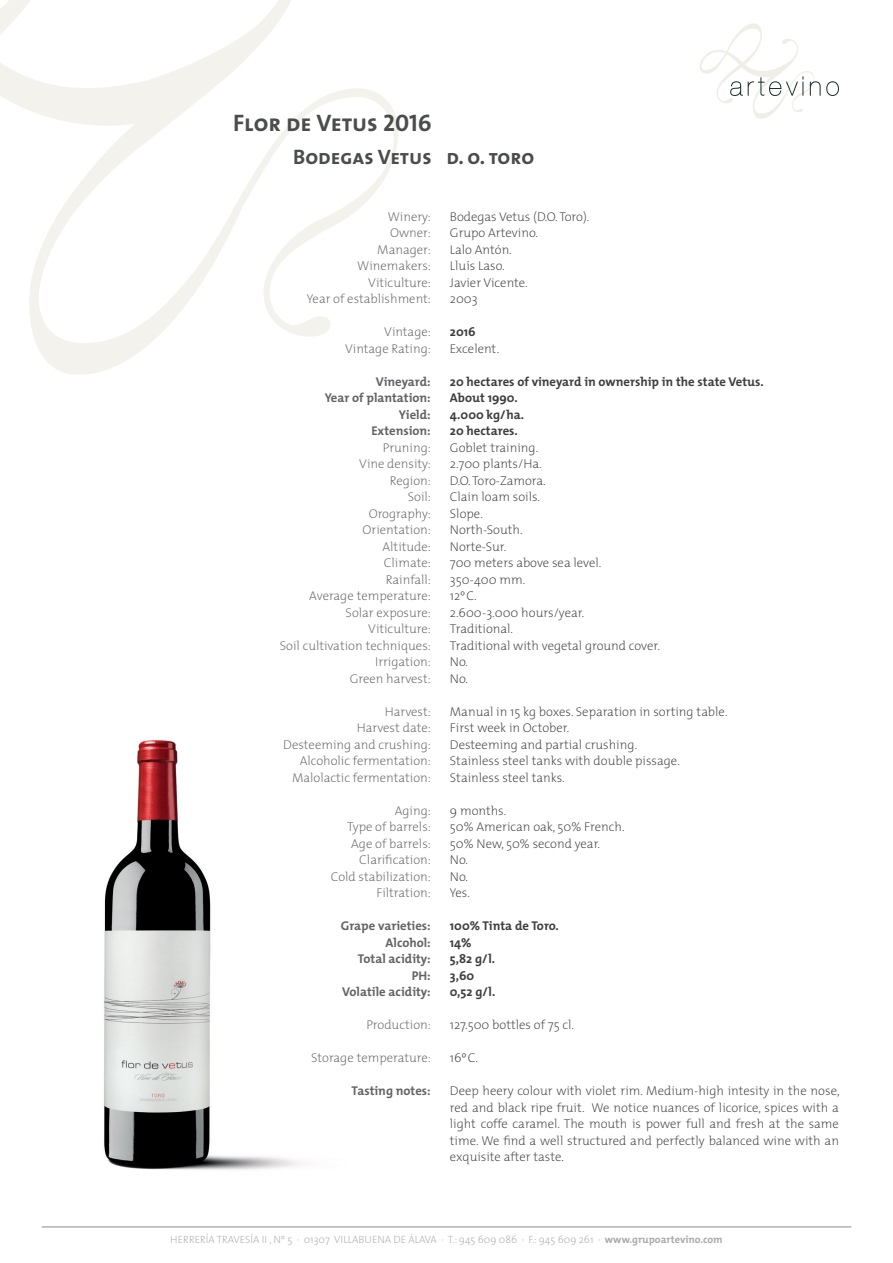
<style>
.page{position:relative;width:893px;height:1263px;background:#fff}
.page>*{position:absolute;margin:0;border:0;box-sizing:border-box;transform-origin:0 0}
.t1{font:24px "The Mix Bold Caps";color:#4b4c4d}
.t2{font:21px "The Mix Bold Caps";color:#4b4c4d}
.t3{font:200 12.75px/16.5px "The Mix";color:#3e3e3f;text-align:justify}
.t4{font:200 12.75px "The Mix";color:#636366}
.t5{font:700 12.75px "The Mix";color:#3e3e3f}
.t6{font:700 12.75px "The Mix";color:#636366}
.t7{font:200 10.5px "The Mix";color:#a8a9ad}
.s1{font-weight:700}
</style>
<div class="page">
<img style="left:104px;top:740px;width:198px;height:430px">
<svg style="left:0;top:0;width:398px;height:375px"></svg>
<svg style="left:699px;top:23px;width:140px;height:96px"></svg>
<hr style="left:42px;top:1227px;width:809px;height:1px;background:#8a8c8f">
<p class="t1" style="left:233px;top:103px;width:200px">Flor de Vetus 2016</p>
<p class="t2" style="left:293px;top:140px;width:140px">Bodegas Vetus</p>
<p class="t2" style="left:446px;top:140px;width:89px">d. o. toro</p>
<p class="t4" style="left:388px;top:206px;width:45px">Winery:</p>
<p class="t4" style="left:390px;top:222px;width:42px">Owner:</p>
<p class="t4" style="left:377px;top:239px;width:55px">Manager:</p>
<p class="t4" style="left:357px;top:255px;width:75px">Winemakers:</p>
<p class="t4" style="left:368px;top:272px;width:64px">Viticulture:</p>
<p class="t4" style="left:307px;top:288px;width:125px">Year of establishment:</p>
<p class="t4" style="left:384px;top:321px;width:48px">Vintage:</p>
<p class="t4" style="left:345px;top:338px;width:87px">Vintage Rating:</p>
<p class="t6" style="left:376px;top:371px;width:56px">Vineyard:</p>
<p class="t6" style="left:325px;top:387px;width:108px">Year of plantation:</p>
<p class="t6" style="left:399px;top:404px;width:33px">Yield:</p>
<p class="t6" style="left:371px;top:420px;width:61px">Extension:</p>
<p class="t4" style="left:383px;top:437px;width:50px">Pruning:</p>
<p class="t4" style="left:359px;top:453px;width:73px">Vine density:</p>
<p class="t4" style="left:390px;top:470px;width:43px">Region:</p>
<p class="t4" style="left:408px;top:486px;width:25px">Soil:</p>
<p class="t4" style="left:369px;top:503px;width:64px">Orography:</p>
<p class="t4" style="left:363px;top:519px;width:70px">Orientation:</p>
<p class="t4" style="left:383px;top:536px;width:50px">Altitude:</p>
<p class="t4" style="left:384px;top:552px;width:48px">Climate:</p>
<p class="t4" style="left:386px;top:569px;width:47px">Rainfall:</p>
<p class="t4" style="left:309px;top:585px;width:123px">Average temperature:</p>
<p class="t4" style="left:346px;top:602px;width:87px">Solar exposure:</p>
<p class="t4" style="left:368px;top:618px;width:64px">Viticulture:</p>
<p class="t4" style="left:280px;top:635px;width:153px">Soil cultivation techniques:</p>
<p class="t4" style="left:375px;top:651px;width:57px">Irrigation:</p>
<p class="t4" style="left:350px;top:668px;width:83px">Green harvest:</p>
<p class="t4" style="left:385px;top:701px;width:48px">Harvest:</p>
<p class="t4" style="left:357px;top:717px;width:76px">Harvest date:</p>
<p class="t4" style="left:283px;top:734px;width:149px">Desteeming and crushing:</p>
<p class="t4" style="left:300px;top:750px;width:133px">Alcoholic fermentation:</p>
<p class="t4" style="left:292px;top:767px;width:140px">Malolactic fermentation:</p>
<p class="t4" style="left:395px;top:800px;width:38px">Aging:</p>
<p class="t4" style="left:347px;top:816px;width:85px">Type of barrels:</p>
<p class="t4" style="left:351px;top:833px;width:81px">Age of barrels:</p>
<p class="t4" style="left:359px;top:849px;width:73px">Clarification:</p>
<p class="t4" style="left:331px;top:866px;width:101px">Cold stabilization:</p>
<p class="t4" style="left:376px;top:882px;width:56px">Filtration:</p>
<p class="t6" style="left:341px;top:915px;width:91px">Grape varieties:</p>
<p class="t6" style="left:386px;top:932px;width:47px">Alcohol:</p>
<p class="t6" style="left:358px;top:948px;width:74px">Total acidity:</p>
<p class="t6" style="left:412px;top:965px;width:21px">PH:</p>
<p class="t6" style="left:342px;top:981px;width:90px">Volatile acidity:</p>
<p class="t4" style="left:366px;top:1014px;width:66px">Production:</p>
<p class="t4" style="left:311px;top:1047px;width:121px">Storage temperature:</p>
<p class="t6" style="left:352px;top:1080px;width:81px">Tasting notes:</p>
<p class="t3" style="left:450px;top:208px;width:141px">Bodegas Vetus (D.O. Toro).</p>
<p class="t3" style="left:450px;top:224px;width:90px">Grupo Artevino.</p>
<p class="t3" style="left:450px;top:241px;width:63px">Lalo Antón.</p>
<p class="t3" style="left:450px;top:257px;width:56px">Lluís Laso.</p>
<p class="t3" style="left:450px;top:274px;width:79px">Javier Vicente.</p>
<p class="t3" style="left:450px;top:290px;width:29px">2003</p>
<p class="t5" style="left:450px;top:321px;width:27px">2016</p>
<p class="t3" style="left:450px;top:340px;width:51px">Excelent.</p>
<p class="t5" style="left:450px;top:371px;width:315px">20 hectares of vineyard in ownership in the state Vetus.</p>
<p class="t5" style="left:450px;top:387px;width:69px">About 1990.</p>
<p class="t5" style="left:450px;top:404px;width:76px">4.000 kg/ha.</p>
<p class="t5" style="left:450px;top:420px;width:69px">20 hectares.</p>
<p class="t3" style="left:450px;top:439px;width:90px">Goblet training.</p>
<p class="t3" style="left:450px;top:455px;width:93px">2.700 plants/Ha.</p>
<p class="t3" style="left:450px;top:472px;width:97px">D.O. Toro-Zamora.</p>
<p class="t3" style="left:450px;top:488px;width:92px">Clain loam soils.</p>
<p class="t3" style="left:450px;top:505px;width:35px">Slope.</p>
<p class="t3" style="left:450px;top:521px;width:74px">North-South.</p>
<p class="t3" style="left:450px;top:538px;width:58px">Norte-Sur.</p>
<p class="t3" style="left:450px;top:554px;width:153px">700 meters above sea level.</p>
<p class="t3" style="left:450px;top:571px;width:77px">350-400 mm.</p>
<p class="t3" style="left:450px;top:587px;width:28px">12ºC.</p>
<p class="t3" style="left:450px;top:604px;width:136px">2.600-3.000 hours/year.</p>
<p class="t3" style="left:450px;top:620px;width:65px">Traditional.</p>
<p class="t3" style="left:450px;top:637px;width:211px">Traditional with vegetal ground cover.</p>
<p class="t3" style="left:450px;top:653px;width:20px">No.</p>
<p class="t3" style="left:450px;top:670px;width:20px">No.</p>
<p class="t3" style="left:450px;top:703px;width:279px">Manual in 15 kg boxes. Separation in sorting table.</p>
<p class="t3" style="left:450px;top:719px;width:121px">First week in October.</p>
<p class="t3" style="left:450px;top:736px;width:189px">Desteeming and partial crushing.</p>
<p class="t3" style="left:450px;top:752px;width:232px">Stainless steel tanks with double pissage.</p>
<p class="t3" style="left:450px;top:769px;width:116px">Stainless steel tanks.</p>
<p class="t3" style="left:450px;top:802px;width:58px">9 months.</p>
<p class="t3" style="left:450px;top:818px;width:176px">50% American oak, 50% French.</p>
<p class="t3" style="left:450px;top:835px;width:152px">50% New, 50% second year.</p>
<p class="t3" style="left:450px;top:851px;width:20px">No.</p>
<p class="t3" style="left:450px;top:868px;width:20px">No.</p>
<p class="t3" style="left:450px;top:884px;width:22px">Yes.</p>
<p class="t5" style="left:450px;top:915px;width:110px">100% Tinta de Toro.</p>
<p class="t5" style="left:450px;top:932px;width:23px">14%</p>
<p class="t5" style="left:450px;top:948px;width:47px">5,82 g/l.</p>
<p class="t5" style="left:450px;top:965px;width:26px">3,60</p>
<p class="t5" style="left:450px;top:981px;width:47px">0,52 g/l.</p>
<p class="t3" style="left:450px;top:1016px;width:126px">127.500 bottles of 75 cl.</p>
<p class="t3" style="left:450px;top:1049px;width:30px">16ºC.</p>
<p class="t3" style="left:450px;top:1082px;width:391px">Deep heery colour with violet rim. Medium-high intesity in the nose, red and black ripe fruit. We notice nuances of licorice, spices with a light coffe caramel. The mouth is power full and fresh at the same time. We find a well structured and perfectly balanced wine with an exquisite after taste.</p>
<p class="t7" style="left:170px;top:1231px;width:554px">HERRERÍA TRAVESÍA II , Nº 5 · 01307 VILLABUENA DE ÁLAVA · T.: 945 609 086 · F.: 945 609 261 · <span class="s1">www.grupoartevino.com</span></p>
</div>
